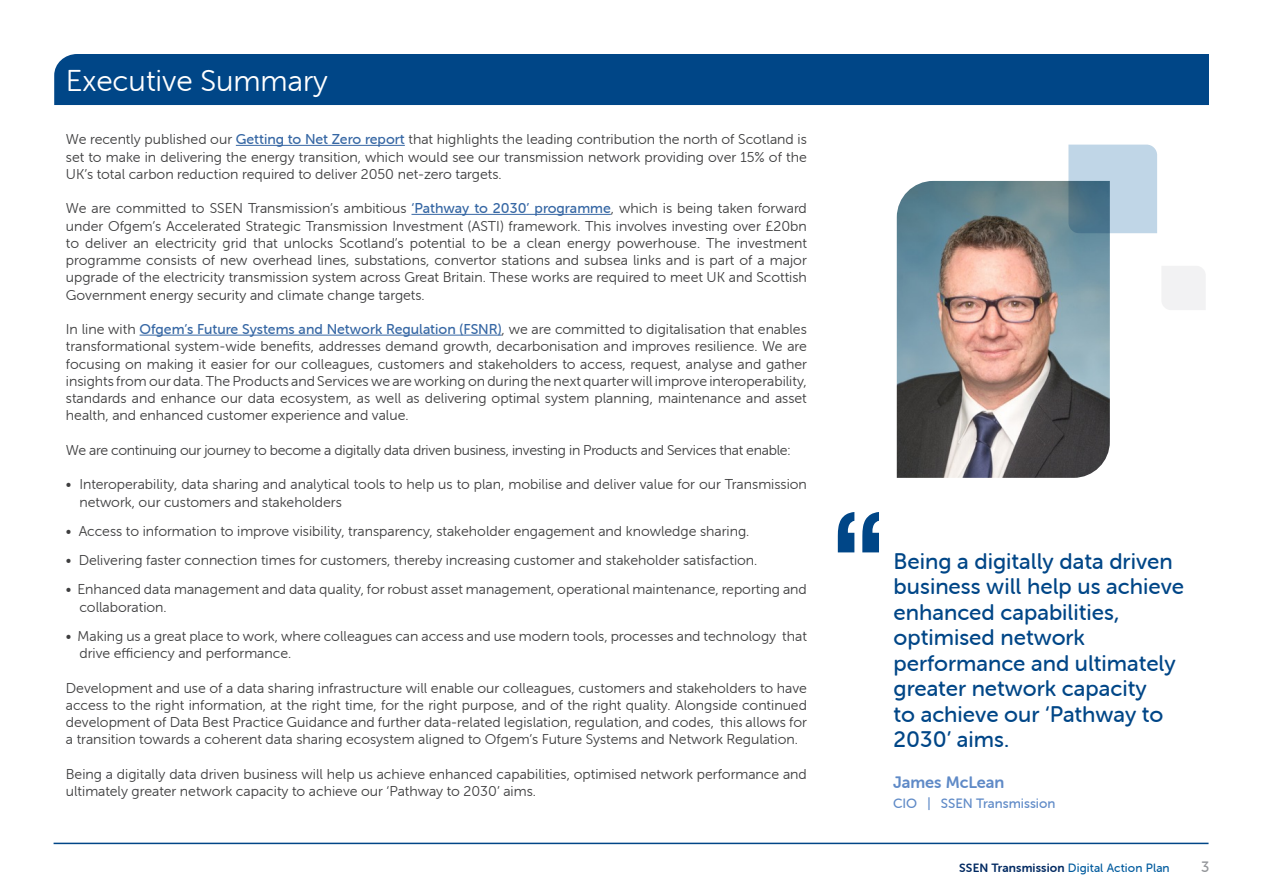
<style>
.page{position:relative;width:1263px;height:893px;background:#fff}
.page>*{position:absolute;margin:0;border:0;box-sizing:border-box;transform-origin:0 0}
.t1{font:700 condensed 126px "Helvetica Neue";color:#004687}
.t2{font:30px "Museo Sans Rounded 300";color:#fff}
.t3{font:22.5px/25.5px "Museo Sans Rounded 500";color:#004687}
.t4{font:16.5px "Museo Sans Rounded 700";color:#5f8ac7}
.t5{font:15px "Museo Sans Rounded 500";color:#94969a}
.t6{font:14.25px/17.2px "Museo Sans Rounded 300";color:#3e3e3f;text-align:justify}
.t7{font:14.25px "Museo Sans Rounded 300";letter-spacing:-.02em;color:#3e3e3f}
.t8{font:13.5px "Museo Sans Rounded 500";color:#5f8ac7}
.t9{font:12px "Museo Sans Rounded 500";letter-spacing:.01em;color:#015b9e}
.s1{font-family:"Museo Sans Rounded 500";color:#3667a4}
.s2{font-family:"Museo Sans Rounded 700";color:#002961}
</style>
<div class="page">
<hr style="left:54px;top:843px;width:1154px;height:1px;background:#004687">
<div style="left:54px;top:54px;width:1155px;height:51px;background:#004687"></div>
<img style="left:897px;top:181px;width:213px;height:297px">
<hr style="left:236px;top:145px;width:169px;height:1px;background:#3667a4">
<hr style="left:411px;top:214px;width:200px;height:1px;background:#3667a4">
<hr style="left:140px;top:335px;width:362px;height:1px;background:#3667a4">
<svg style="left:1068px;top:145px;width:89px;height:88px;background:#9fbacc"></svg>
<div style="left:1162px;top:266px;width:43px;height:44px;background:#f2f2f3"></div>
<p class="t2" style="left:66px;top:65px;width:263px">Executive Summary</p>
<p class="t6" style="left:66px;top:131px;width:742px">We recently published our <span class="s1">Getting to Net Zero report</span> that highlights the leading contribution the north of Scotland is set to make in delivering the energy transition, which would see our transmission network providing over 15% of the UK’s total carbon reduction required to deliver 2050 net-zero targets.</p>
<p class="t6" style="left:66px;top:200px;width:742px">We are committed to SSEN Transmission’s ambitious <span class="s1">‘Pathway to 2030’ programme</span>, which is being taken forward under Ofgem’s Accelerated Strategic Transmission Investment (ASTI) framework. This involves investing over £20bn to deliver an electricity grid that unlocks Scotland’s potential to be a clean energy powerhouse. The investment programme consists of new overhead lines, substations, convertor stations and subsea links and is part of a major upgrade of the electricity transmission system across Great Britain. These works are required to meet UK and Scottish Government energy security and climate change targets.</p>
<p class="t6" style="left:66px;top:321px;width:742px">In line with <span class="s1">Ofgem’s Future Systems and Network Regulation (FSNR)</span>, we are committed to digitalisation that enables transformational system-wide benefits, addresses demand growth, decarbonisation and improves resilience. We are focusing on making it easier for our colleagues, customers and stakeholders to access, request, analyse and gather insights from our data. The Products and Services we are working on during the next quarter will improve interoperability, standards and enhance our data ecosystem, as well as delivering optimal system planning, maintenance and asset health, and enhanced customer experience and value.</p>
<p class="t7" style="left:66px;top:442px;width:726px">We are continuing our journey to become a digitally data driven business, investing in Products and Services that enable:</p>
<p class="t6" style="left:79px;top:476px;width:729px;text-indent:-14px">• Interoperability, data sharing and analytical tools to help us to plan, mobilise and deliver value for our Transmission network, our customers and stakeholders</p>
<p class="t6" style="left:66px;top:522px;width:685px">• Access to information to improve visibility, transparency, stakeholder engagement and knowledge sharing.</p>
<p class="t6" style="left:66px;top:552px;width:693px">• Delivering faster connection times for customers, thereby increasing customer and stakeholder satisfaction.</p>
<p class="t6" style="left:79px;top:581px;width:729px;text-indent:-14px">• Enhanced data management and data quality, for robust asset management, operational maintenance, reporting and collaboration.</p>
<p class="t6" style="left:79px;top:627px;width:729px;text-indent:-14px">• Making us a great place to work, where colleagues can access and use modern tools, processes and technology that drive efficiency and performance.</p>
<p class="t6" style="left:66px;top:679px;width:743px">Development and use of a data sharing infrastructure will enable our colleagues, customers and stakeholders to have access to the right information, at the right time, for the right purpose, and of the right quality. Alongside continued development of Data Best Practice Guidance and further data-related legislation, regulation, and codes, this allows for a transition towards a coherent data sharing ecosystem aligned to Ofgem’s Future Systems and Network Regulation.</p>
<p class="t6" style="left:66px;top:765px;width:742px">Being a digitally data driven business will help us achieve enhanced capabilities, optimised network performance and ultimately greater network capacity to achieve our ‘Pathway to 2030’ aims.</p>
<p class="t1" style="left:829px;top:452px;width:60px">“</p>
<p class="t3" style="left:893px;top:548px;width:292px">Being a digitally data driven business will help us achieve enhanced capabilities, optimised network performance and ultimately greater network capacity<br>to achieve our ‘Pathway to<br>2030’ aims.</p>
<p class="t4" style="left:893px;top:773px;width:113px">James McLean</p>
<p class="t8" style="left:893px;top:796px;width:164px">CIO | SSEN Transmission</p>
<p class="t9" style="left:959px;top:861px;width:212px"><span class="s2">SSEN Transmission</span> Digital Action Plan</p>
<p class="t5" style="left:1201px;top:858px;width:10px">3</p>
</div>
